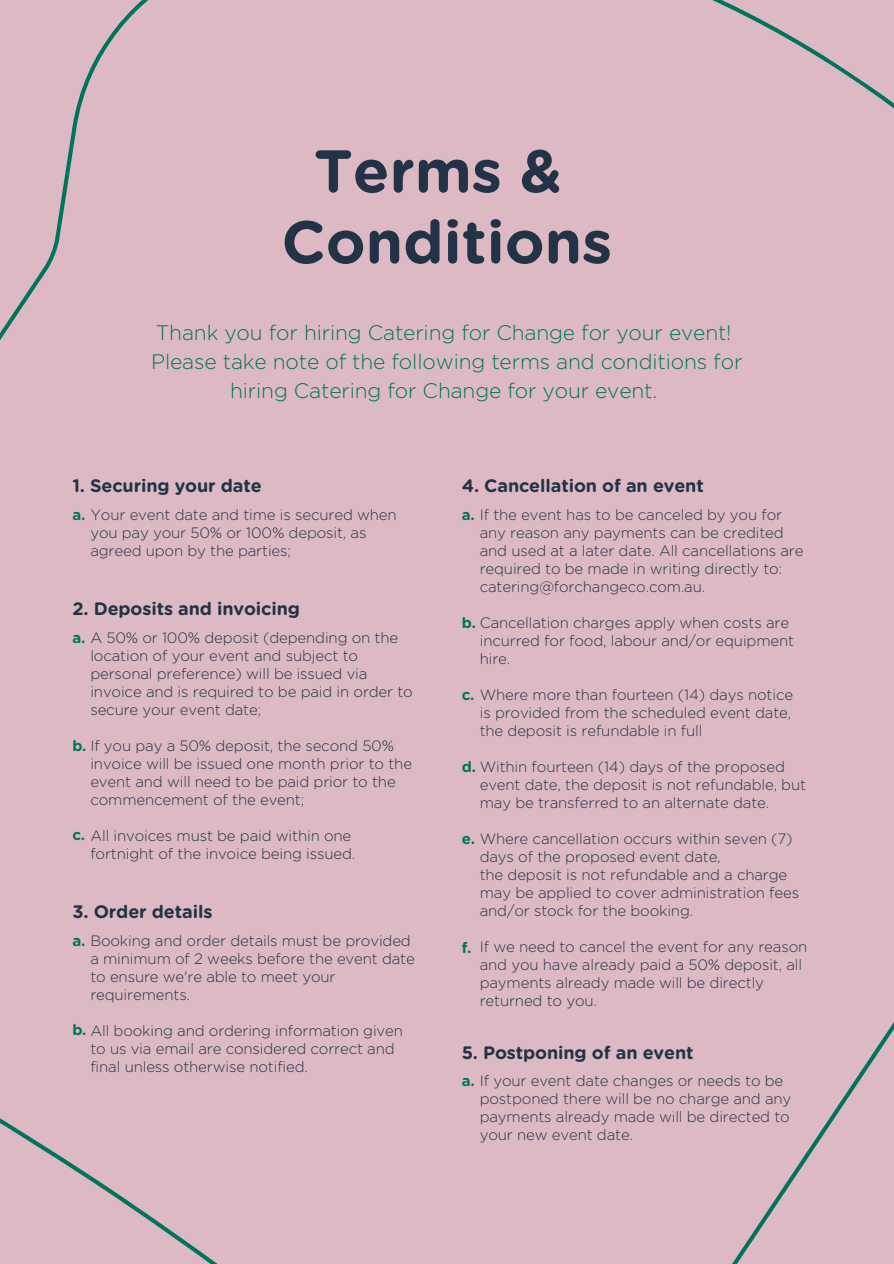
<style>
.page{position:relative;width:894px;height:1264px;background:#fff}
.page>*{position:absolute;margin:0;border:0;box-sizing:border-box;transform-origin:0 0}
.t1{font:700 60px/70.8px "Gotham Rounded";color:#223347;text-align:center}
.t2{font:300 21px/29.2px "Gotham Rounded";letter-spacing:-.005em;color:#00745b;text-align:center}
.t3{font:700 18px "Gotham Rounded";letter-spacing:-.005em;color:#223347}
.t4{font:300 15px/18px "Gotham Rounded";letter-spacing:-.01em;color:#223347}
.t5{font:700 15px "Gotham Rounded";color:#00745b}
.s1{font-weight:700;color:#00745b}
</style>
<div class="page">
<div style="left:0;top:0;width:893px;height:1263px;background:#ddbac3"></div>
<p class="t1" style="left:281px;top:139px;width:332px">Terms &amp;<br>Conditions</p>
<p class="t2" style="left:151px;top:318px;width:592px">Thank you for hiring Catering for Change for your event!<br>Please take note of the following terms and conditions for hiring Catering for Change for your event.</p>
<h1 class="t3" style="left:72px;top:478px;width:191px">1. Securing your date</h1>
<h2 class="t4" style="left:90px;top:506px;width:308px;text-indent:-18px"><span class="s1">a.</span> Your event date and time is secured when you pay your 50% or 100% deposit, as agreed upon by the parties;</h2>
<p class="t3" style="left:72px;top:600px;width:229px">2. Deposits and invoicing</p>
<p class="t4" style="left:90px;top:629px;width:324px;text-indent:-18px"><span class="s1">a.</span> A 50% or 100% deposit (depending on the location of your event and subject to personal preference) will be issued via invoice and is required to be paid in order to secure your event date;</p>
<p class="t4" style="left:90px;top:737px;width:323px;text-indent:-18px"><span class="s1">b.</span> If you pay a 50% deposit, the second 50% invoice will be issued one month prior to the event and will need to be paid prior to the commencement of the event;</p>
<p class="t4" style="left:72px;top:827px;width:284px;text-align:right"><span class="s1">c.</span> All invoices must be paid within one fortnight of the invoice being issued.</p>
<h3 class="t3" style="left:72px;top:903px;width:141px">3. Order details</h3>
<p class="t4" style="left:90px;top:932px;width:326px;text-indent:-18px"><span class="s1">a.</span> Booking and order details must be provided a minimum of 2 weeks before the event date to ensure we're able to meet your requirements.</p>
<p class="t4" style="left:90px;top:1022px;width:314px;text-indent:-18px"><span class="s1">b.</span> All booking and ordering information given to us via email are considered correct and final unless otherwise notified.</p>
<p class="t3" style="left:461px;top:478px;width:243px">4. Cancellation of an event</p>
<p class="t4" style="left:479px;top:506px;width:325px;text-indent:-18px"><span class="s1">a.</span> If the event has to be canceled by you for any reason any payments can be credited and used at a later date. All cancellations are required to be made in writing directly to: catering@forchangeco.com.au.</p>
<p class="t4" style="left:479px;top:614px;width:316px;text-indent:-18px"><span class="s1">b.</span> Cancellation charges apply when costs are incurred for food, labour and/or equipment hire.</p>
<p class="t4" style="left:479px;top:686px;width:315px;text-indent:-18px"><span class="s1">c.</span> Where more than fourteen (14) days notice is provided from the scheduled event date, the deposit is refundable in full</p>
<p class="t4" style="left:479px;top:758px;width:328px;text-indent:-18px"><span class="s1">d.</span> Within fourteen (14) days of the proposed event date, the deposit is not refundable, but may be transferred to an alternate date.</p>
<p class="t4" style="left:479px;top:830px;width:314px;text-indent:-18px"><span class="s1">e.</span> Where cancellation occurs within seven (7) days of the proposed event date,</p>
<h3 class="t4" style="left:479px;top:866px;width:321px">the deposit is not refundable and a charge may be applied to cover administration fees and/or stock for the booking.</h3>
<p class="t4" style="left:479px;top:938px;width:329px">If we need to cancel the event for any reason and you have already paid a 50% deposit, all payments already made will be directly returned to you.</p>
<p class="t5" style="left:461px;top:940px;width:11px">f.</p>
<p class="t3" style="left:461px;top:1044px;width:233px">5. Postponing of an event</p>
<p class="t4" style="left:479px;top:1072px;width:313px;text-indent:-18px"><span class="s1">a.</span> If your event date changes or needs to be postponed there will be no charge and any payments already made will be directed to your new event date.</p>
</div>
